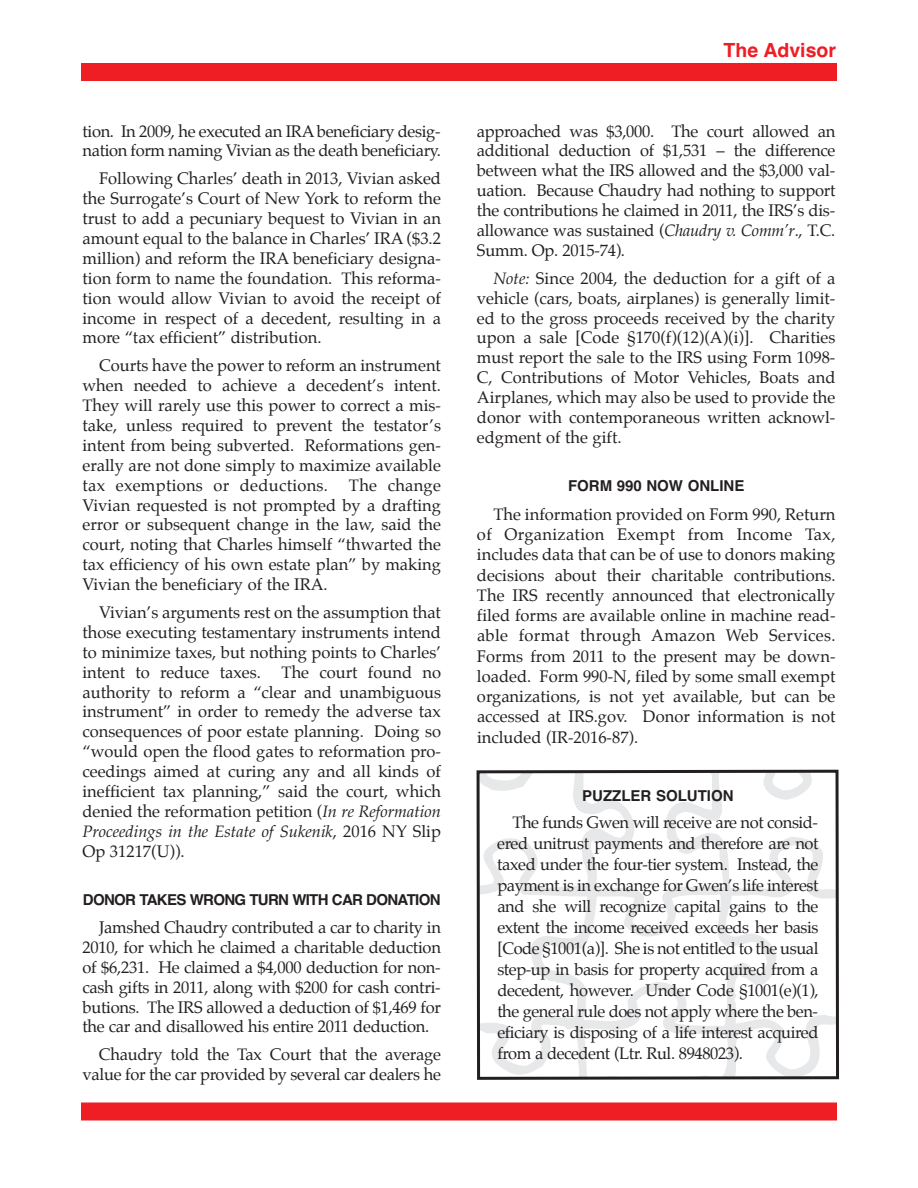
<style>
.page{position:relative;width:918px;height:1188px;background:#fff}
.page>*{position:absolute;margin:0;border:0;box-sizing:border-box;transform-origin:0 0}
.t1{font:700 19.5px "Helvetica";color:#ee1e24}
.t2{font:16.5px/20px "Palatino";letter-spacing:-.015em;color:#231f20;text-align:justify}
.t3{font:700 15px "Helvetica";letter-spacing:-.045em;color:#231f20}
.t4{font:700 15px "Helvetica";color:#231f20}
.s1{font-style:italic}
</style>
<div class="page">
<div style="left:81px;top:63px;width:756px;height:18px;background:#ee1e24"></div>
<div style="left:81px;top:1102px;width:756px;height:18px;background:#ee1e24"></div>
<svg style="left:476px;top:769px;width:363px;height:311px"></svg>
<p class="t2" style="left:82px;top:122px;width:360px">tion. In 2009, he executed an IRA beneficiary desig&shy;nation form naming Vivian as the death beneficiary.</p>
<p class="t2" style="left:83px;top:170px;width:360px;text-indent:17px">Following Charles’ death in 2013, Vivian asked the Surrogate’s Court of New York to reform the trust to add a pecuniary bequest to Vivian in an amount equal to the balance in Charles’ IRA ($3.2 million) and reform the IRA beneficiary designa&shy;tion form to name the foundation. This reforma&shy;tion would allow Vivian to avoid the receipt of income in respect of a decedent, resulting in a more “tax efficient” distribution.</p>
<p class="t2" style="left:83px;top:357px;width:360px;text-indent:17px">Courts have the power to reform an instrument when needed to achieve a decedent’s intent.<br>They will rarely use this power to correct a mis&shy;take, unless required to prevent the testator’s intent from being subverted. Reformations gen&shy;erally are not done simply to maximize available tax exemptions or deductions.</p>
<p class="t2" style="left:83px;top:476px;width:360px;text-indent:266px">The change Vivian requested is not prompted by a drafting error or subsequent change in the law, said the court, noting that Charles himself “thwarted the tax efficiency of his own estate plan” by making Vivian the beneficiary of the IRA.</p>
<p class="t2" style="left:83px;top:604px;width:360px;text-indent:17px">Vivian’s arguments rest on the assumption that those executing testamentary instruments intend to minimize taxes, but nothing points to Charles’ intent to reduce taxes. The court found no authority to reform a “clear and unambiguous instrument” in order to remedy the adverse tax consequences of poor estate planning. Doing so “would open the flood gates to reformation pro&shy;ceedings aimed at curing any and all kinds of inefficient tax planning,” said the court, which denied the reformation petition (<span class="s1">In re Reformation Proceedings in the Estate of Sukenik</span>, 2016 NY Slip Op 31217(U)).</p>
<p class="t3" style="left:83px;top:891px;width:359px">DONOR TAKES WRONG TURN WITH CAR DONATION</p>
<p class="t2" style="left:82px;top:919px;width:360px;text-indent:17px">Jamshed Chaudry contributed a car to charity in 2010, for which he claimed a charitable deduction of $6,231. He claimed a $4,000 deduction for non&shy;cash gifts in 2011, along with $200 for cash contri&shy;butions. The IRS allowed a deduction of $1,469 for the car and disallowed his entire 2011 deduction.</p>
<p class="t2" style="left:82px;top:1046px;width:360px;text-align:right">Chaudry told the Tax Court that the average value for the car provided by several car dealers he</p>
<p class="t1" style="left:724px;top:39px;width:114px">The Advisor</p>
<p class="t2" style="left:477px;top:122px;width:360px">approached was $3,000. The court allowed an additional deduction of $1,531 – the difference between what the IRS allowed and the $3,000 val&shy;uation. Because Chaudry had nothing to support the contributions he claimed in 2011, the IRS’s dis&shy;allowance was sustained (<span class="s1">Chaudry v. Comm’r</span>., T.C.<br>Summ. Op. 2015-74).</p>
<p class="t2" style="left:477px;top:269px;width:360px;text-indent:17px"><span class="s1">Note:</span> Since 2004, the deduction for a gift of a vehicle (cars, boats, airplanes) is generally limit&shy;ed to the gross proceeds received by the charity upon a sale [Code §170(f)(12)(A)(i)]. Charities must report the sale to the IRS using Form 1098- C, Contributions of Motor Vehicles, Boats and Airplanes, which may also be used to provide the donor with contemporaneous written acknowl&shy;edgment of the gift.</p>
<p class="t4" style="left:568px;top:477px;width:178px">FORM 990 NOW ONLINE</p>
<p class="t2" style="left:477px;top:505px;width:360px;text-indent:17px">The information provided on Form 990, Return of Organization Exempt from Income Tax, includes data that can be of use to donors making decisions about their charitable contributions.<br>The IRS recently announced that electronically filed forms are available online in machine read&shy;able format through Amazon Web Services.<br>Forms from 2011 to the present may be down&shy;loaded. Form 990-N, filed by some small exempt organizations, is not yet available, but can be accessed at IRS.gov. Donor information is not included (IR-2016-87).</p>
<p class="t4" style="left:582px;top:787px;width:153px">PUZZLER SOLUTION</p>
<p class="t2" style="left:497px;top:813px;width:323px;line-height:21px;text-indent:15px">The funds Gwen will receive are not consid&shy;ered unitrust payments and therefore are not taxed under the four-tier system. Instead, the payment is in exchange for Gwen’s life interest and she will recognize capital gains to the extent the income received exceeds her basis [Code §1001(a)]. She is not entitled to the usual step-up in basis for property acquired from a decedent, however. Under Code §1001(e)(1), the general rule does not apply where the ben&shy;eficiary is disposing of a life interest acquired from a decedent (Ltr. Rul. 8948023).</p>
</div>
